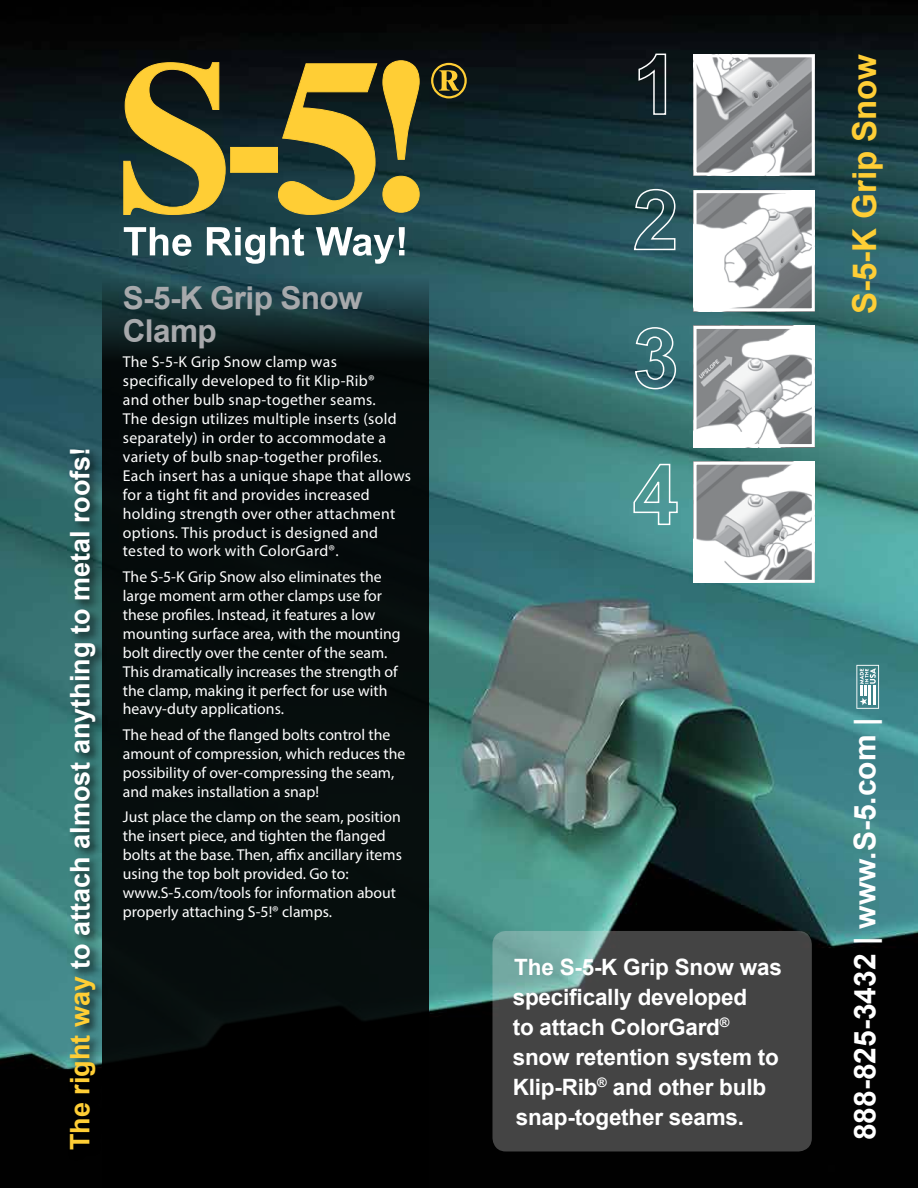
<style>
.page{position:relative;width:918px;height:1188px;background:#fff}
.page>*{position:absolute;margin:0;border:0;box-sizing:border-box;transform-origin:0 0}
.t1{font:700 33px "Arial";color:#ffce35}
.t2{font:700 31.5px/33px "Arial";letter-spacing:-.02em;color:#a7a9ac}
.t3{font:700 30px "Arial";color:#fff}
.t4{font:700 27px "Arial";color:#fff}
.t5{font:700 22.5px/30px "Arial";letter-spacing:-.01em;color:#fff}
.t6{font:15.75px/18.9px "Myriad Pro";color:#fff}
.t7{font:15.75px/18.9px "Myriad Pro";letter-spacing:.02em;color:#fff}
.s1{color:#ffce35}
</style>
<div class="page">
<img style="left:0;top:0;width:918px;height:1188px">
<svg style="left:102px;top:0;width:327px;height:1188px;background:#071010"></svg>
<svg style="left:492px;top:931px;width:320px;height:221px;background:#484d4c"></svg>
<svg style="left:638px;top:53px;width:29px;height:63px;background:#2f3a3e"></svg>
<svg style="left:633px;top:188px;width:43px;height:63px;background:#456b71"></svg>
<svg style="left:634px;top:326px;width:43px;height:64px;background:#508187"></svg>
<svg style="left:633px;top:463px;width:46px;height:63px;background:#62a3a1"></svg>
<img style="left:698px;top:58px;width:113px;height:114px">
<div style="left:694px;top:54px;width:121px;height:122px;border:3px solid #fff"></div>
<img style="left:698px;top:194px;width:113px;height:113px">
<div style="left:694px;top:190px;width:121px;height:121px;border:3px solid #fff"></div>
<img style="left:698px;top:330px;width:113px;height:113px">
<div style="left:694px;top:326px;width:121px;height:121px;border:3px solid #fff"></div>
<img style="left:698px;top:466px;width:113px;height:113px">
<div style="left:694px;top:462px;width:121px;height:121px;border:3px solid #fff"></div>
<div style="left:68px;top:446px;width:39px;height:715px;background:#000;opacity:.75"></div>
<svg style="left:856px;top:665px;width:23px;height:44px"></svg>
<svg style="left:124px;top:227px;width:68px;height:29px"></svg>
<svg style="left:207px;top:227px;width:97px;height:37px"></svg>
<svg style="left:316px;top:227px;width:89px;height:37px"></svg>
<svg style="left:123px;top:62px;width:102px;height:153px;background:#85772f"></svg>
<div style="left:231px;top:147px;width:46px;height:25px;background:#ffce35"></div>
<div style="left:230px;top:147px;width:48px;height:26px;border:1px solid #ffcd33"></div>
<svg style="left:278px;top:63px;width:99px;height:152px;background:#887b32"></svg>
<svg style="left:383px;top:60px;width:36px;height:153px;background:#a18e33"></svg>
<svg style="left:431px;top:63px;width:36px;height:35px"></svg>
<h3 class="t4" style="left:62px;top:1150px;width:705px;rotate:-90deg"><span class="s1">The right way</span> to attach almost anything to metal roofs!</h3>
<h2 class="t2" style="left:123px;top:282px;width:241px">S-5-K Grip Snow<br>Clamp</h2>
<p class="t7" style="left:123px;top:353px;width:290px">The S-5-K Grip Snow clamp was specifically developed to fit Klip-Rib®<br>and other bulb snap-together seams.<br>The design utilizes multiple inserts (sold separately) in order to accommodate a variety of bulb snap‑together profiles.<br>Each insert has a unique shape that allows for a tight fit and provides increased holding strength over other attachment options. This product is designed and tested to work with ColorGard®.</p>
<p class="t6" style="left:123px;top:567px;width:279px">The S-5-K Grip Snow also eliminates the large moment arm other clamps use for these profiles. Instead, it features a low mounting surface area, with the mounting bolt directly over the center of the seam.<br>This dramatically increases the strength of the clamp, making it perfect for use with heavy-duty applications.</p>
<p class="t6" style="left:123px;top:725px;width:284px">The head of the flanged bolts control the amount of compression, which reduces the possibility of over-compressing the seam, and makes installation a snap!</p>
<p class="t6" style="left:123px;top:807px;width:281px">Just place the clamp on the seam, position the insert piece, and tighten the flanged bolts at the base. Then, affix ancillary items using the top bolt provided. Go to: www.S-5.com/tools for information about properly attaching S-5!® clamps.</p>
<h1 class="t1" style="left:843px;top:314px;width:262px;rotate:-90deg">S-5-K Grip Snow</h1>
<h3 class="t5" style="left:513px;top:953px;width:271px">The S-5-K Grip Snow was specifically developed<br>to attach ColorGard<sup>® </sup>snow retention system to<br>Klip-Rib<sup>®</sup> and other bulb snap‑together seams.</h3>
<h3 class="t3" style="left:845px;top:1140px;width:424px;rotate:-90deg">888-825-3432 | www.S-5.com |</h3>
</div>
